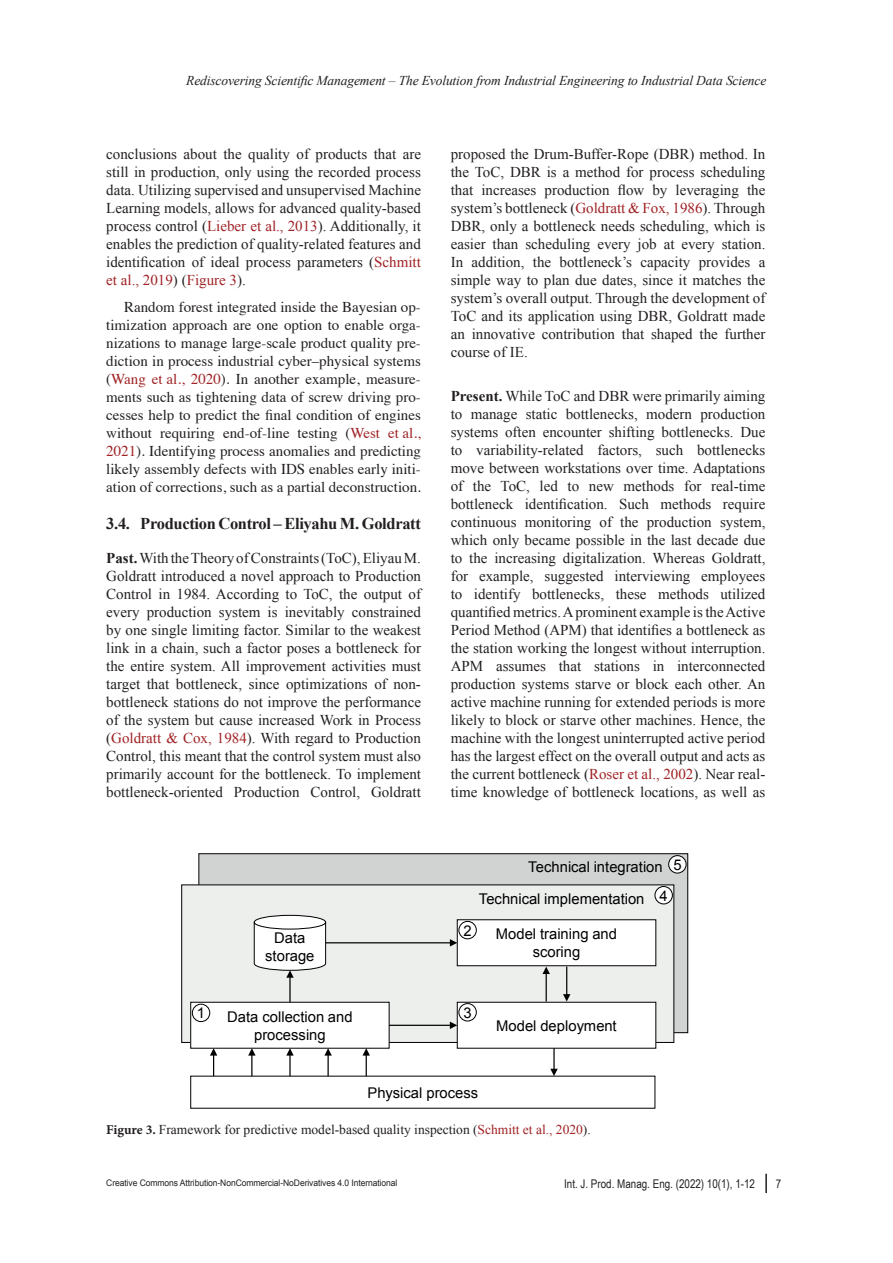
<style>
.page{position:relative;width:893px;height:1263px;background:#fff}
.page>*{position:absolute;margin:0;border:0;box-sizing:border-box;transform-origin:0 0}
.t1{font:700 16.5px "Times New Roman";letter-spacing:-.02em;color:#231f20}
.IJPME_TEXTO{font:15px/18px "Times New Roman";color:#231f20;text-align:justify}
.t2{font:15px/18px "Times";color:#231f20;text-align:justify}
.t3{font:14.85px/17.7px "Arial";color:#000001;text-align:center}
.t4{font:italic 13.5px "Times New Roman";letter-spacing:-.01em;color:#231f20}
.IJPME_TITULO_IMAGEN{font:13.5px "Times New Roman";color:#231f20}
.t5{font:12px "Arial Narrow";color:#231f20}
.t6{font:9px "Arial";letter-spacing:-.01em;color:#231f20;scale:.95 1}
.s1{color:#a02225}
.s2{font-weight:700}
.s3{font-family:"Minion Pro";font-weight:700}
</style>
<div class="page">
<div style="left:199px;top:854px;width:489px;height:179px;background:#d1d2d2"></div>
<div style="left:181px;top:884px;width:493px;height:159px;background:#edefed"></div>
<div style="left:191px;top:1002px;width:198px;height:46px;background:#fff"></div>
<svg style="left:210px;top:1048px;width:7px;height:28px"></svg>
<svg style="left:363px;top:1048px;width:7px;height:28px"></svg>
<svg style="left:248px;top:1048px;width:8px;height:28px"></svg>
<hr style="left:289px;top:1054px;width:2px;height:22px;background:#000001">
<svg style="left:286px;top:1048px;width:8px;height:7px"></svg>
<hr style="left:327px;top:1054px;width:2px;height:22px;background:#000001">
<svg style="left:324px;top:1048px;width:8px;height:7px"></svg>
<div style="left:192px;top:1004px;width:18px;height:18px;border:1px solid #000001;border-radius:50%"></div>
<hr style="left:289px;top:976px;width:2px;height:26px;background:#000001">
<svg style="left:254px;top:915px;width:72px;height:63px"></svg>
<div style="left:457px;top:1002px;width:199px;height:46px;background:#fff"></div>
<div style="left:457px;top:920px;width:199px;height:46px;background:#fff"></div>
<div style="left:459px;top:921px;width:18px;height:18px;border:1px solid #000001;border-radius:50%"></div>
<div style="left:459px;top:1003px;width:18px;height:18px;border:1px solid #000001;border-radius:50%"></div>
<hr style="left:389px;top:1025px;width:62px;height:1px;background:#000001">
<svg style="left:450px;top:1021px;width:7px;height:8px"></svg>
<hr style="left:326px;top:942px;width:125px;height:1px;background:#000001">
<svg style="left:450px;top:939px;width:7px;height:7px"></svg>
<svg style="left:542px;top:967px;width:8px;height:34px"></svg>
<svg style="left:563px;top:967px;width:7px;height:34px"></svg>
<div style="left:655px;top:886px;width:17px;height:18px;background:#fff;border-radius:50%"></div>
<div style="left:655px;top:886px;width:18px;height:18px;border:1px solid #000001;border-radius:50%"></div>
<div style="left:669px;top:856px;width:17px;height:17px;background:#fff;border-radius:50%"></div>
<div style="left:668px;top:855px;width:18px;height:18px;border:1px solid #000001;border-radius:50%"></div>
<hr style="left:553px;top:1048px;width:2px;height:22px;background:#000001">
<svg style="left:550px;top:1069px;width:8px;height:7px"></svg>
<svg style="left:765px;top:1174px;width:2px;height:19px"></svg>
<p class="t4" style="left:186px;top:71px;width:582px">Rediscovering Scientific Management – The Evolution from Industrial Engineering to Industrial Data Science</p>
<p class="IJPME_TEXTO" style="left:106px;top:145px;width:316px">conclusions about the quality of products that are still in production, only using the recorded process data. Utilizing supervised and unsupervised Machine Learning models, allows for advanced quality-based process control (<span class="s1">Lieber et al., 2013</span>). Additionally, it enables the prediction of quality-related features and identification of ideal process parameters (<span class="s1">Schmitt et al., 2019</span>) (<span class="s1">Figure 3</span>).</p>
<p class="t2" style="left:106px;top:296px;width:316px;text-indent:18px">Random forest integrated inside the Bayesian op&shy;timization approach are one option to enable orga&shy;nizations to manage large-scale product quality pre&shy;diction in process industrial cyber–physical systems (<span class="s1">Wang et al., 2020</span>). In another example, measure&shy;ments such as tightening data of screw driving pro&shy;cesses help to predict the final condition of engines without requiring end-of-line testing (<span class="s1">West et al., 2021</span>). Identifying process anomalies and predicting likely assembly defects with IDS enables early initi&shy;ation of corrections, such as a partial deconstruction.</p>
<p class="t1" style="left:106px;top:512px;width:316px">3.4. Production Control – Eliyahu M. Goldratt</p>
<p class="IJPME_TEXTO" style="left:106px;top:549px;width:316px"><span class="s2">Past.</span> With the Theory of Constraints (ToC), Eliyau M.<br>Goldratt introduced a novel approach to Production Control in 1984. According to ToC, the output of every production system is inevitably constrained by one single limiting factor. Similar to the weakest link in a chain, such a factor poses a bottleneck for the entire system. All improvement activities must target that bottleneck, since optimizations of non&shy;bottleneck stations do not improve the performance of the system but cause increased Work in Process (<span class="s1">Goldratt &amp; Cox, 1984</span>). With regard to Production Control, this meant that the control system must also primarily account for the bottleneck. To implement bottleneck-oriented Production Control, Goldratt</p>
<p class="IJPME_TEXTO" style="left:451px;top:145px;width:316px">proposed the Drum-Buffer-Rope (DBR) method. In the ToC, DBR is a method for process scheduling that increases production flow by leveraging the system’s bottleneck (<span class="s1">Goldratt &amp; Fox, 1986</span>). Through DBR, only a bottleneck needs scheduling, which is easier than scheduling every job at every station.<br>In addition, the bottleneck’s capacity provides a simple way to plan due dates, since it matches the system’s overall output. Through the development of ToC and its application using DBR, Goldratt made an innovative contribution that shaped the further course of IE.</p>
<p class="IJPME_TEXTO" style="left:451px;top:387px;width:316px"><span class="s2">Present.</span> While ToC and DBR were primarily aiming to manage static bottlenecks, modern production systems often encounter shifting bottlenecks. Due to variability-related factors, such bottlenecks move between workstations over time. Adaptations of the ToC, led to new methods for real-time bottleneck identification. Such methods require continuous monitoring of the production system, which only became possible in the last decade due to the increasing digitalization. Whereas Goldratt, for example, suggested interviewing employees to identify bottlenecks, these methods utilized quantified metrics. A prominent example is the Active Period Method (APM) that identifies a bottleneck as the station working the longest without interruption.<br>APM assumes that stations in interconnected production systems starve or block each other. An active machine running for extended periods is more likely to block or starve other machines. Hence, the machine with the longest uninterrupted active period has the largest effect on the overall output and acts as the current bottleneck (<span class="s1">Roser et al., 2002</span>). Near real&shy;time knowledge of bottleneck locations, as well as</p>
<p class="t3" style="left:197px;top:1004px;width:10px">1</p>
<p class="t3" style="left:265px;top:929px;width:51px">Data storage</p>
<p class="t3" style="left:227px;top:1008px;width:127px">Data collection and processing</p>
<p class="t3" style="left:464px;top:922px;width:10px">2</p>
<p class="t3" style="left:673px;top:856px;width:10px">5</p>
<p class="t3" style="left:479px;top:852px;width:202px;line-height:31.2px;text-align:left;text-indent:49px">Technical integration .<br>Technical implementation .</p>
<p class="t3" style="left:660px;top:887px;width:10px">4</p>
<p class="t3" style="left:496px;top:925px;width:123px">Model training and scoring</p>
<p class="t3" style="left:464px;top:1004px;width:10px">3</p>
<p class="t3" style="left:496px;top:1017px;width:122px">Model deployment</p>
<p class="t3" style="left:367px;top:1084px;width:112px">Physical process</p>
<p class="IJPME_TITULO_IMAGEN" style="left:106px;top:1120px;width:486px"><span class="s3">Figure 3.</span> Framework for predictive model-based quality inspection (<span class="s1">Schmitt et al., 2020</span>).</p>
<p class="t6" style="left:106px;top:1177px;width:308px">Creative Commons Attribution-NonCommercial-NoDerivatives 4.0 International</p>
<p class="t5" style="left:564px;top:1175px;width:192px">Int. J. Prod. Manag. Eng. (2022) 10(1), 1-12</p>
<p class="t5" style="left:776px;top:1175px;width:7px">7</p>
</div>
